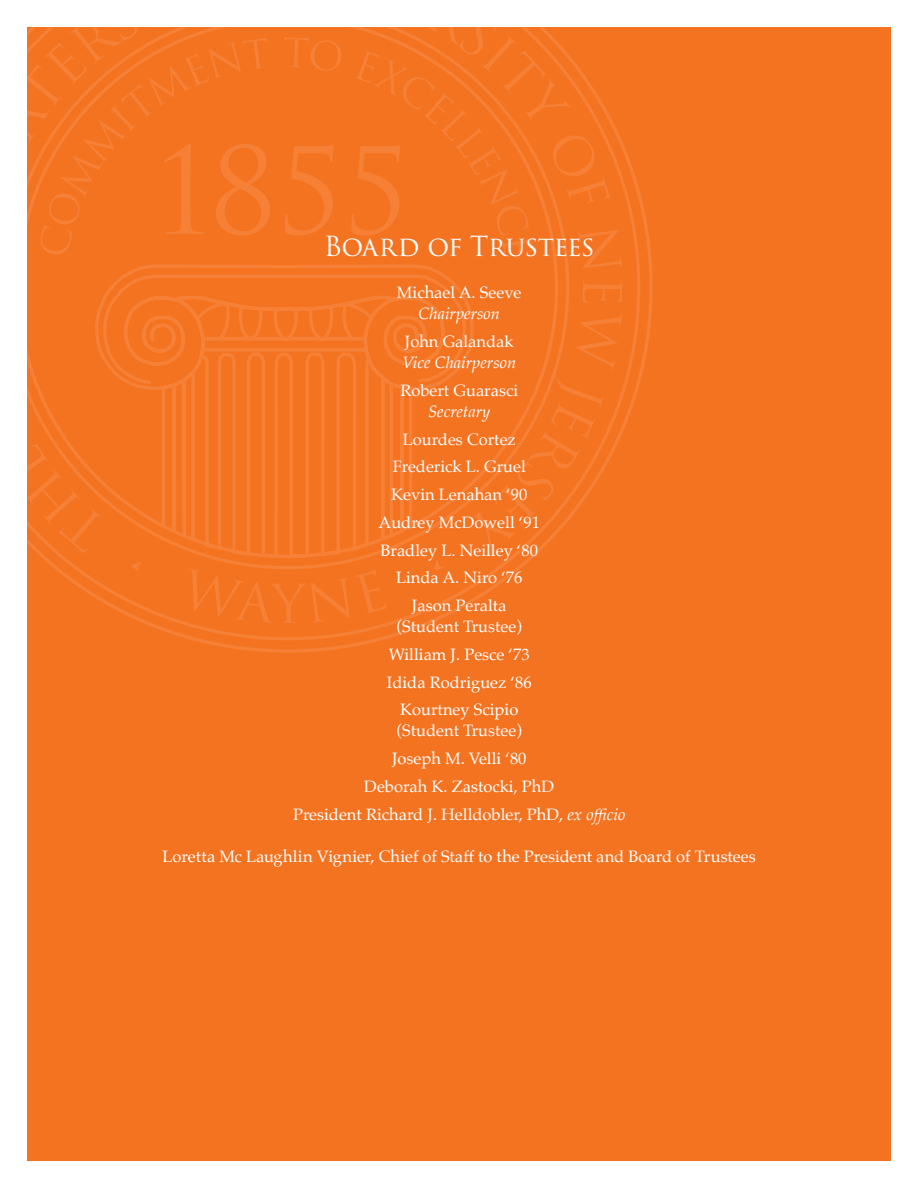
<style>
.page{position:relative;width:918px;height:1188px;background:#fff}
.page>*{position:absolute;margin:0;border:0;box-sizing:border-box;transform-origin:0 0}
.t1{font:27px "Trajan Pro 3";letter-spacing:-.025em;color:#fff}
.t2{font:16.5px/21px "Palatino";color:#fff;text-align:center}
.t3{font:italic 16.5px/21px "Palatino";color:#fff}
.s1{font-style:italic}
.s2{font-style:normal}
</style>
<div class="page">
<div style="left:27px;top:27px;width:864px;height:1134px;background:#f47321"></div>
<svg style="left:27px;top:27px;width:613px;height:613px"></svg>
<svg style="left:132px;top:562px;width:10px;height:9px"></svg>
<svg style="left:27px;top:388px;width:74px;height:165px"></svg>
<svg style="left:27px;top:27px;width:243px;height:228px"></svg>
<svg style="left:351px;top:27px;width:271px;height:241px"></svg>
<svg style="left:583px;top:280px;width:39px;height:23px"></svg>
<svg style="left:471px;top:313px;width:151px;height:243px"></svg>
<svg style="left:434px;top:560px;width:9px;height:11px"></svg>
<svg style="left:188px;top:568px;width:198px;height:55px"></svg>
<p class="t1" style="left:324px;top:227px;width:273px">Board of Trustees</p>
<p class="t2" style="left:397px;top:282px;width:126px">Michael A. Seeve<br><span class="s1">Chairperson</span></p>
<p class="t3" style="left:402px;top:331px;width:116px"><span class="s2">John Galandak<br></span>Vice Chairperson</p>
<p class="t2" style="left:400px;top:380px;width:119px">Robert Guarasci<br><span class="s1">Secretary</span></p>
<p class="t2" style="left:403px;top:428px;width:115px">Lourdes Cortez</p>
<p class="t2" style="left:393px;top:456px;width:135px">Frederick L. Gruel</p>
<p class="t2" style="left:391px;top:484px;width:138px">Kevin Lenahan ‘90</p>
<p class="t2" style="left:379px;top:512px;width:163px">Audrey McDowell ‘91</p>
<p class="t2" style="left:380px;top:539px;width:159px">Bradley L. Neilley ‘80</p>
<p class="t2" style="left:396px;top:567px;width:128px">Linda A. Niro ‘76</p>
<p class="t2" style="left:397px;top:595px;width:127px">Jason Peralta (Student Trustee)</p>
<p class="t2" style="left:389px;top:644px;width:142px">William J. Pesce ‘73</p>
<p class="t2" style="left:387px;top:671px;width:146px">Idida Rodriguez ‘86</p>
<p class="t2" style="left:397px;top:699px;width:127px;text-align:left">Kourtney Scipio (Student Trustee)</p>
<p class="t2" style="left:392px;top:748px;width:136px">Joseph M. Velli ‘80</p>
<p class="t2" style="left:364px;top:776px;width:192px">Deborah K. Zastocki, PhD</p>
<p class="t2" style="left:293px;top:803px;width:334px">President Richard J. Helldobler, PhD, <span class="s1">ex officio</span></p>
<p class="t2" style="left:163px;top:845px;width:595px">Loretta Mc Laughlin Vignier, Chief of Staff to the President and Board of Trustees</p>
</div>
